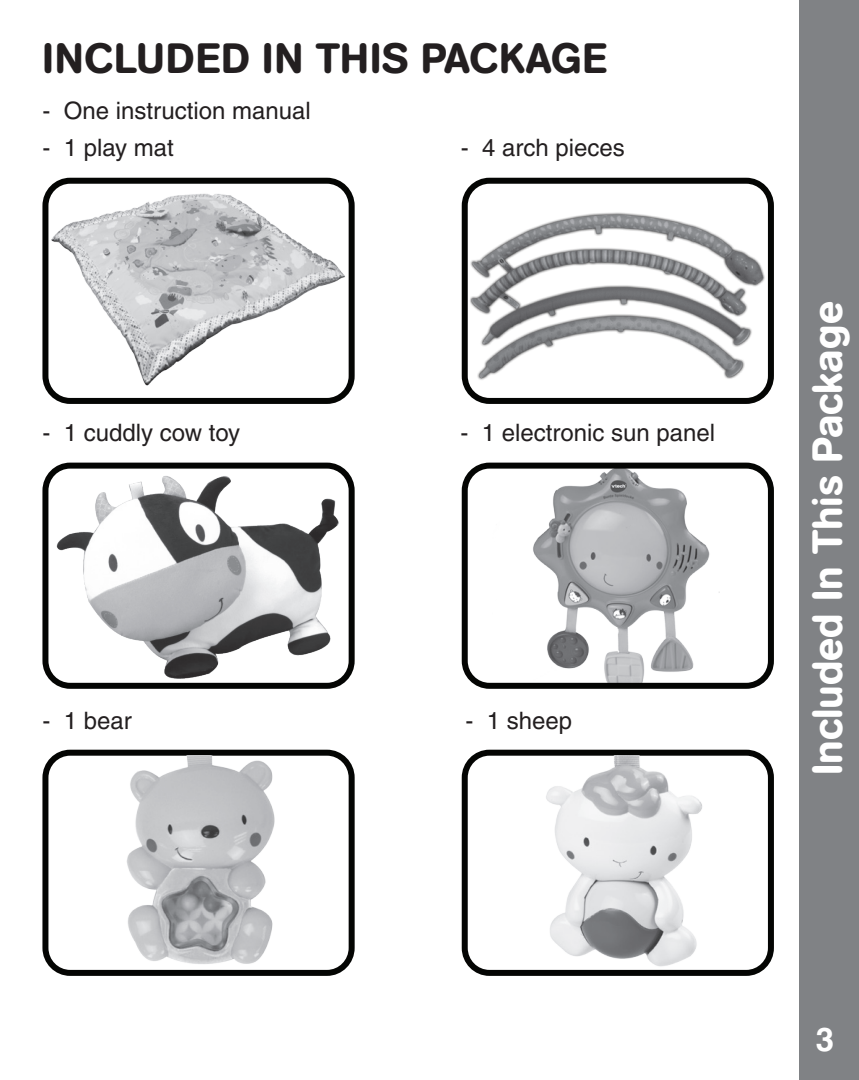
<style>
.page{position:relative;width:859px;height:1080px;background:#fff}
.page>*{position:absolute;margin:0;border:0;box-sizing:border-box;transform-origin:0 0}
.t1{font:500 42px "AG Book Rounded";letter-spacing:.02em;color:#231f20}
.t2{font:500 42px "AG Book Rounded";color:#fff}
.t3{font:700 33px "Helvetica";color:#fff}
.t4{font:500 24px "Helvetica";color:#231f20}
</style>
<div class="page">
<div style="left:800px;top:0;width:59px;height:1080px;background:#808285"></div>
<img style="left:49px;top:185px;width:299px;height:203px">
<div style="left:42px;top:178px;width:313px;height:226px;border:6px solid #040503;border-radius:25px"></div>
<img style="left:54px;top:470px;width:289px;height:212px">
<div style="left:42px;top:463px;width:313px;height:226px;border:6px solid #040503;border-radius:25px"></div>
<img style="left:470px;top:186px;width:295px;height:211px">
<div style="left:462px;top:178px;width:312px;height:226px;border:6px solid #040503;border-radius:25px"></div>
<img style="left:533px;top:470px;width:187px;height:212px">
<div style="left:462px;top:463px;width:312px;height:226px;border:6px solid #040503;border-radius:25px"></div>
<div style="left:462px;top:750px;width:312px;height:226px;border:6px solid #040503;border-radius:25px"></div>
<img style="left:529px;top:756px;width:190px;height:216px">
<div style="left:42px;top:750px;width:313px;height:226px;border:6px solid #040503;border-radius:25px"></div>
<img style="left:114px;top:756px;width:165px;height:215px">
<h1 class="t1" style="left:42px;top:34px;width:566px">INCLUDED IN THIS PACKAGE</h1>
<p class="t4" style="left:42px;top:96px;width:270px">- One instruction manual</p>
<p class="t4" style="left:42px;top:134px;width:133px">- 1 play mat</p>
<p class="t4" style="left:461px;top:134px;width:166px">- 4 arch pieces</p>
<p class="t4" style="left:42px;top:418px;width:199px">- 1 cuddly cow toy</p>
<p class="t4" style="left:460px;top:418px;width:256px">- 1 electronic sun panel</p>
<p class="t4" style="left:42px;top:706px;width:91px">- 1 bear</p>
<p class="t4" style="left:465px;top:706px;width:108px">- 1 sheep</p>
<h1 class="t2" style="left:803px;top:775px;width:475px;rotate:-90deg">Included In This Package</h1>
<h2 class="t3" style="left:814px;top:1020px;width:20px">3</h2>
</div>
